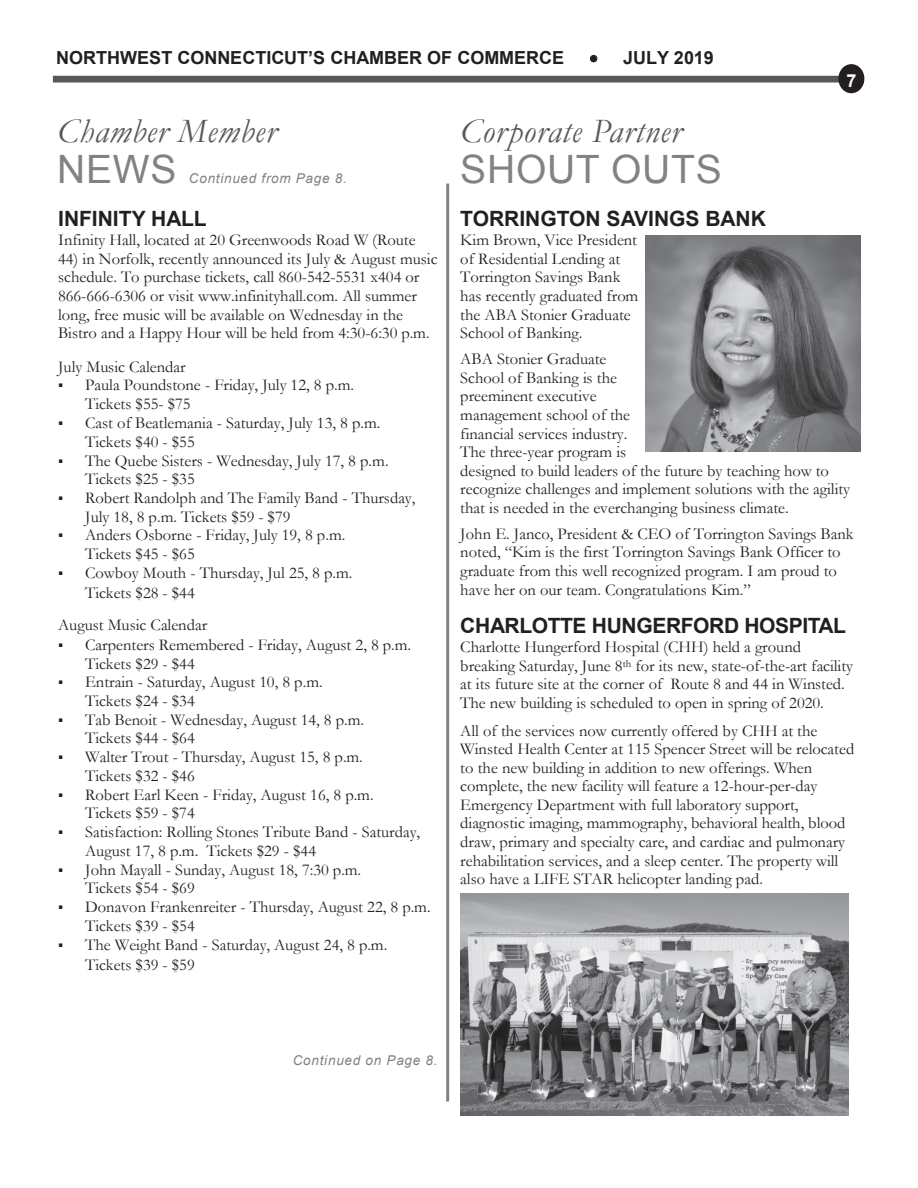
<style>
.page{position:relative;width:918px;height:1188px;background:#fff}
.page>*{position:absolute;margin:0;border:0;box-sizing:border-box;transform-origin:0 0}
.t1{font:39px "Arial";letter-spacing:.02em;color:#808285}
.t2{font:italic 34.5px "Garamond";letter-spacing:.02em;color:#57585a}
.t3{font:700 21px "Arial";letter-spacing:-.015em;color:#231f20}
.t4{font:700 18px "Arial";color:#231f20}
.t5{font:700 18px "Arial";color:#fff}
.t6{font:16.5px/18.6px "Garamond";color:#231f20}
.t7{font:italic 13.5px "Arial";letter-spacing:.055em;color:#808285}
.s1{font-family:"Calibri";font-size:15px}
</style>
<div class="page">
<div style="left:53px;top:76px;width:811px;height:7px;background:#57585a"></div>
<svg style="left:590px;top:55px;width:7px;height:7px"></svg>
<div style="left:840px;top:66px;width:23px;height:26px;background:#231f20;border-radius:50%"></div>
<div style="left:838px;top:64px;width:26px;height:29px;border:3px solid #231f20;border-radius:50%"></div>
<img style="left:646px;top:236px;width:214px;height:216px">
<hr style="left:446px;top:184px;width:3px;height:918px;background:#808285">
<img style="left:461px;top:894px;width:388px;height:221px">
<p class="t4" style="left:56px;top:45px;width:509px">NORTHWEST CONNECTICUT’S CHAMBER OF COMMERCE</p>
<p class="t4" style="left:590px;top:45px;width:126px">• JULY 2019</p>
<p class="t5" style="left:846px;top:68px;width:12px">7</p>
<h2 class="t2" style="left:57px;top:108px;width:220px">Chamber Member</h2>
<h1 class="t1" style="left:57px;top:144px;width:121px">NEWS</h1>
<p class="t7" style="left:189px;top:169px;width:159px">Continued from Page 8.</p>
<p class="t3" style="left:58px;top:205px;width:150px">INFINITY HALL</p>
<p class="t6" style="left:58px;top:230px;width:359px">Infinity Hall, located at 20 Greenwoods Road W (Route</p>
<p class="t6" style="left:58px;top:249px;width:381px">44) in Norfolk, recently announced its July &amp; August music schedule. To purchase tickets, call 860-542-5531 x404 or 866-666-6306 or visit www.infinityhall.com. All summer long, free music will be available on Wednesday in the Bistro and a Happy Hour will be held from 4:30-6:30 p.m.</p>
<p class="t6" style="left:58px;top:357px;width:129px">July Music Calendar</p>
<p class="t6" style="left:85px;top:375px;width:271px;text-indent:-27px"><span class="s1">▪</span> Paula Poundstone - Friday, July 12, 8 p.m.<br>Tickets $55- $75</p>
<p class="t6" style="left:85px;top:413px;width:297px;text-indent:-27px"><span class="s1">▪</span> Cast of Beatlemania - Saturday, July 13, 8 p.m.<br>Tickets $40 - $55</p>
<p class="t6" style="left:85px;top:451px;width:305px;text-indent:-27px"><span class="s1">▪</span> The Quebe Sisters - Wednesday, July 17, 8 p.m.<br>Tickets $25 - $35</p>
<p class="t6" style="left:85px;top:488px;width:332px;text-indent:-27px"><span class="s1">▪</span> Robert Randolph and The Family Band - Thursday,<br>July 18, 8 p.m. Tickets $59 - $79</p>
<p class="t6" style="left:85px;top:525px;width:262px;text-indent:-27px"><span class="s1">▪</span> Anders Osborne - Friday, July 19, 8 p.m.<br>Tickets $45 - $65</p>
<p class="t6" style="left:85px;top:562px;width:269px;line-height:20px;text-indent:-27px"><span class="s1">▪</span> Cowboy Mouth - Thursday, Jul 25, 8 p.m.<br>Tickets $28 - $44</p>
<p class="t6" style="left:58px;top:615px;width:151px">August Music Calendar</p>
<p class="t6" style="left:85px;top:635px;width:328px;text-indent:-27px"><span class="s1">▪</span> Carpenters Remembered - Friday, August 2, 8 p.m.<br>Tickets $29 - $44</p>
<p class="t6" style="left:85px;top:672px;width:239px;text-indent:-27px"><span class="s1">▪</span> Entrain - Saturday, August 10, 8 p.m.<br>Tickets $24 - $34</p>
<p class="t6" style="left:85px;top:710px;width:281px;text-indent:-27px"><span class="s1">▪</span> Tab Benoit - Wednesday, August 14, 8 p.m.<br>Tickets $44 - $64</p>
<p class="t6" style="left:85px;top:747px;width:279px;text-indent:-27px"><span class="s1">▪</span> Walter Trout - Thursday, August 15, 8 p.m.<br>Tickets $32 - $46</p>
<p class="t6" style="left:85px;top:785px;width:290px;text-indent:-27px"><span class="s1">▪</span> Robert Earl Keen - Friday, August 16, 8 p.m.<br>Tickets $59 - $74</p>
<p class="t6" style="left:85px;top:822px;width:337px;text-indent:-27px"><span class="s1">▪</span> Satisfaction: Rolling Stones Tribute Band - Saturday,<br>August 17, 8 p.m. Tickets $29 - $44</p>
<p class="t6" style="left:85px;top:860px;width:278px;text-indent:-27px"><span class="s1">▪</span> John Mayall - Sunday, August 18, 7:30 p.m.<br>Tickets $54 - $69</p>
<p class="t6" style="left:85px;top:897px;width:347px;text-indent:-27px"><span class="s1">▪</span> Donavon Frankenreiter - Thursday, August 22, 8 p.m.<br>Tickets $39 - $54</p>
<p class="t6" style="left:85px;top:934px;width:304px;line-height:20px;text-indent:-27px"><span class="s1">▪</span> The Weight Band - Saturday, August 24, 8 p.m.<br>Tickets $39 - $59</p>
<h2 class="t2" style="left:460px;top:108px;width:223px">Corporate Partner</h2>
<h1 class="t1" style="left:460px;top:144px;width:263px">SHOUT OUTS</h1>
<p class="t3" style="left:460px;top:205px;width:307px">TORRINGTON SAVINGS BANK</p>
<p class="t6" style="left:460px;top:230px;width:180px">Kim Brown, Vice President of Residential Lending at<br>Torrington Savings Bank has recently graduated from the ABA Stonier Graduate<br>School of Banking.</p>
<p class="t6" style="left:460px;top:349px;width:391px">ABA Stonier Graduate<br>School of Banking is the<br>preeminent executive<br>management school of the<br>financial services industry.<br>The three-year program is<br>designed to build leaders of the future by teaching how to recognize challenges and implement solutions with the agility that is needed in the everchanging business climate.</p>
<p class="t6" style="left:460px;top:524px;width:395px">John E. Janco, President &amp; CEO of Torrington Savings Bank noted, “Kim is the first Torrington Savings Bank Officer to graduate from this well recognized program. I am proud to have her on our team. Congratulations Kim.”</p>
<p class="t3" style="left:460px;top:612px;width:387px">CHARLOTTE HUNGERFORD HOSPITAL</p>
<p class="t6" style="left:460px;top:637px;width:394px">Charlotte Hungerford Hospital (CHH) held a ground breaking Saturday, June 8<sup>th</sup> for its new, state-of-the-art facility at its future site at the corner of Route 8 and 44 in Winsted.<br>The new building is scheduled to open in spring of 2020.</p>
<p class="t6" style="left:460px;top:721px;width:396px">All of the services now currently offered by CHH at the Winsted Health Center at 115 Spencer Street will be relocated to the new building in addition to new offerings. When complete, the new facility will feature a 12-hour-per-day Emergency Department with full laboratory support, diagnostic imaging, mammography, behavioral health, blood draw, primary and specialty care, and cardiac and pulmonary rehabilitation services, and a sleep center. The property will also have a LIFE STAR helicopter landing pad.</p>
<p class="t7" style="left:293px;top:1052px;width:146px">Continued on Page 8.</p>
</div>
